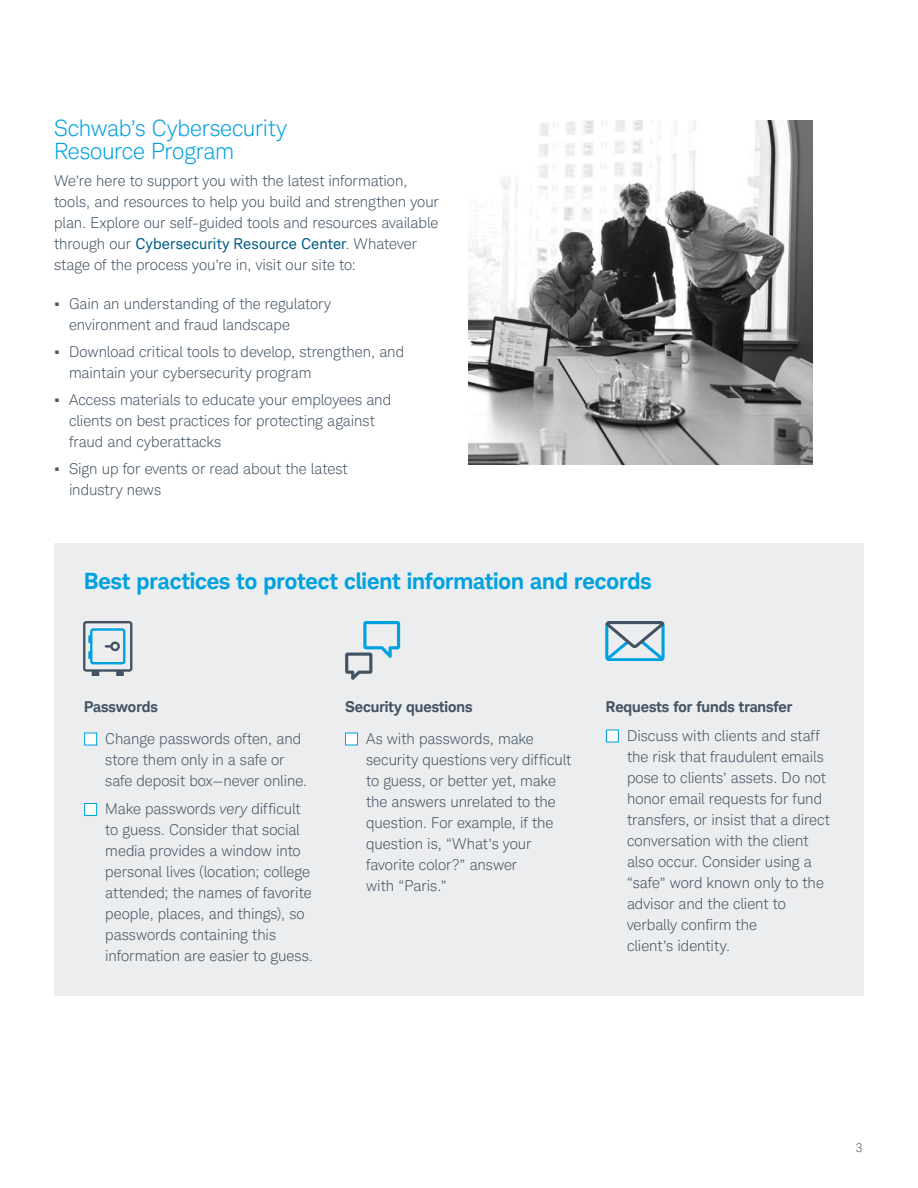
<style>
.page{position:relative;width:918px;height:1188px;background:#fff}
.page>*{position:absolute;margin:0;border:0;box-sizing:border-box;transform-origin:0 0}
.t1{font:700 22.5px "Charles Modern";color:#00a1df}
.t2{font:300 22.5px/22.5px "Charles Modern";letter-spacing:-.005em;color:#00a1df}
.t3{font:300 15px/21px "Charles Modern";color:#435363}
.t4{font:700 15px "Charles Modern";color:#435363}
.t5{font:300 12px "Charles Modern";color:#435363}
.s1{font-weight:400;color:#005d83}
.s2{font-weight:400;font-size:16.5px}
.s3{font-style:italic}
</style>
<div class="page">
<div style="left:54px;top:543px;width:810px;height:453px;background:#ecedee"></div>
<svg style="left:345px;top:621px;width:55px;height:59px"></svg>
<svg style="left:606px;top:621px;width:59px;height:39px"></svg>
<svg style="left:84px;top:621px;width:48px;height:55px"></svg>
<div style="left:84px;top:733px;width:13px;height:12px;background:#fff;border:1px solid #00a1df"></div>
<div style="left:84px;top:803px;width:13px;height:13px;background:#fff;border:1px solid #00a1df"></div>
<div style="left:345px;top:733px;width:13px;height:12px;background:#fff;border:1px solid #00a1df"></div>
<div style="left:606px;top:730px;width:13px;height:12px;background:#fff;border:1px solid #00a1df"></div>
<img style="left:468px;top:120px;width:345px;height:345px">
<h1 class="t2" style="left:54px;top:117px;width:234px">Schwab’s Cybersecurity<br>Resource Program</h1>
<p class="t3" style="left:54px;top:170px;width:387px">We’re here to support you with the latest information, tools, and resources to help you build and strengthen your plan. Explore our self-guided tools and resources available through our <span class="s1">Cybersecurity Resource Center</span>. Whatever stage of the process you’re in, visit our site to:</p>
<p class="t3" style="left:69px;top:293px;width:264px;text-indent:-15px"><span class="s2">•</span> Gain an understanding of the regulatory environment and fraud landscape</p>
<p class="t3" style="left:69px;top:341px;width:337px;text-indent:-15px"><span class="s2">•</span> Download critical tools to develop, strengthen, and maintain your cybersecurity program</p>
<p class="t3" style="left:69px;top:389px;width:324px;text-indent:-15px"><span class="s2">•</span> Access materials to educate your employees and clients on best practices for protecting against fraud and cyberattacks</p>
<p class="t3" style="left:69px;top:458px;width:280px;text-indent:-15px"><span class="s2">•</span> Sign up for events or read about the latest industry news</p>
<h1 class="t1" style="left:84px;top:568px;width:569px">Best practices to protect client information and records</h1>
<p class="t4" style="left:84px;top:698px;width:75px">Passwords</p>
<p class="t3" style="left:105px;top:728px;width:204px">Change passwords often, and store them only in a safe or safe deposit box—never online.</p>
<p class="t3" style="left:105px;top:799px;width:209px">Make passwords <span class="s3">very</span> difficult to guess. Consider that social media provides a window into personal lives (location; college attended; the names of favorite people, places, and things), so passwords containing this information are easier to guess.</p>
<p class="t4" style="left:345px;top:698px;width:129px">Security questions</p>
<p class="t3" style="left:366px;top:728px;width:207px">As with passwords, make security questions very difficult to guess, or better yet, make the answers unrelated to the question. For example, if the question is, “What’s your favorite color?” answer<br>with “Paris.”</p>
<p class="t4" style="left:606px;top:698px;width:188px">Requests for funds transfer</p>
<p class="t3" style="left:627px;top:725px;width:204px">Discuss with clients and staff the risk that fraudulent emails pose to clients’ assets. Do not honor email requests for fund transfers, or insist that a direct conversation with the client also occur. Consider using a “safe” word known only to the advisor and the client to verbally confirm the<br>client’s identity.</p>
<p class="t5" style="left:856px;top:1141px;width:8px">3</p>
</div>
